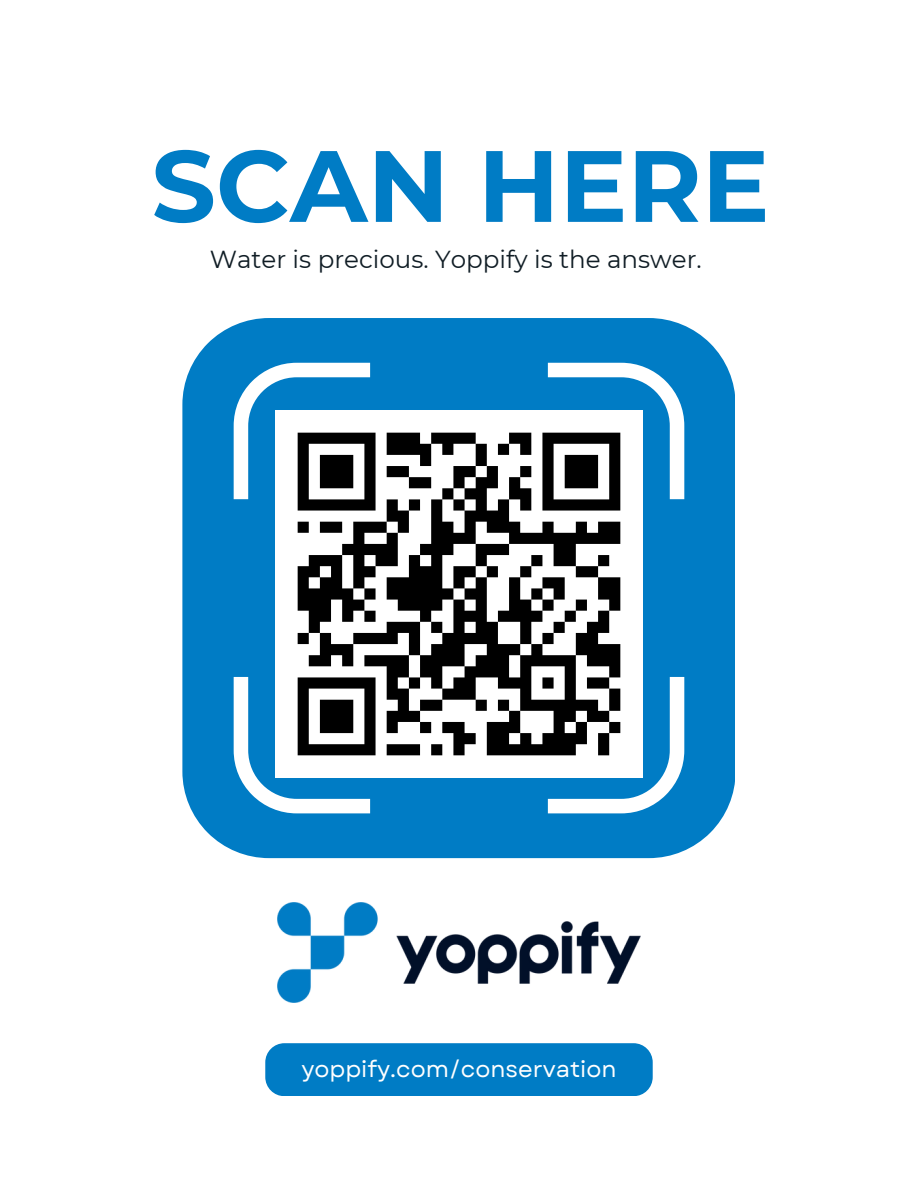
<style>
.page{position:relative;width:918px;height:1188px;background:#fff}
.page>*{position:absolute;margin:0;border:0;box-sizing:border-box;transform-origin:0 0}
.t1{font:700 101.1px "Montserrat";color:#007cc5}
.t2{font:24.6px "Montserrat";color:#101d25}
.t3{font:22.95px "Garet";color:#fff}
</style>
<div class="page">
<div style="left:182px;top:318px;width:553px;height:540px;background:#007cc5"></div>
<svg style="left:234px;top:677px;width:136px;height:136px"></svg>
<svg style="left:234px;top:363px;width:136px;height:136px"></svg>
<svg style="left:548px;top:363px;width:136px;height:136px"></svg>
<svg style="left:548px;top:677px;width:136px;height:136px"></svg>
<div style="left:265px;top:1043px;width:388px;height:53px;background:#007cc5;border-radius:19px"></div>
<img style="left:278px;top:902px;width:362px;height:100px">
<div style="left:275px;top:410px;width:368px;height:368px;background:#fff"></div>
<svg style="left:297px;top:432px;width:324px;height:324px"></svg>
<h1 class="t1" style="left:151px;top:124px;width:620px">SCAN HERE</h1>
<p class="t2" style="left:210px;top:244px;width:494px">Water is precious. Yoppify is the answer.</p>
<p class="t3" style="left:301px;top:1053px;width:317px">yoppify.com/conservation</p>
</div>
